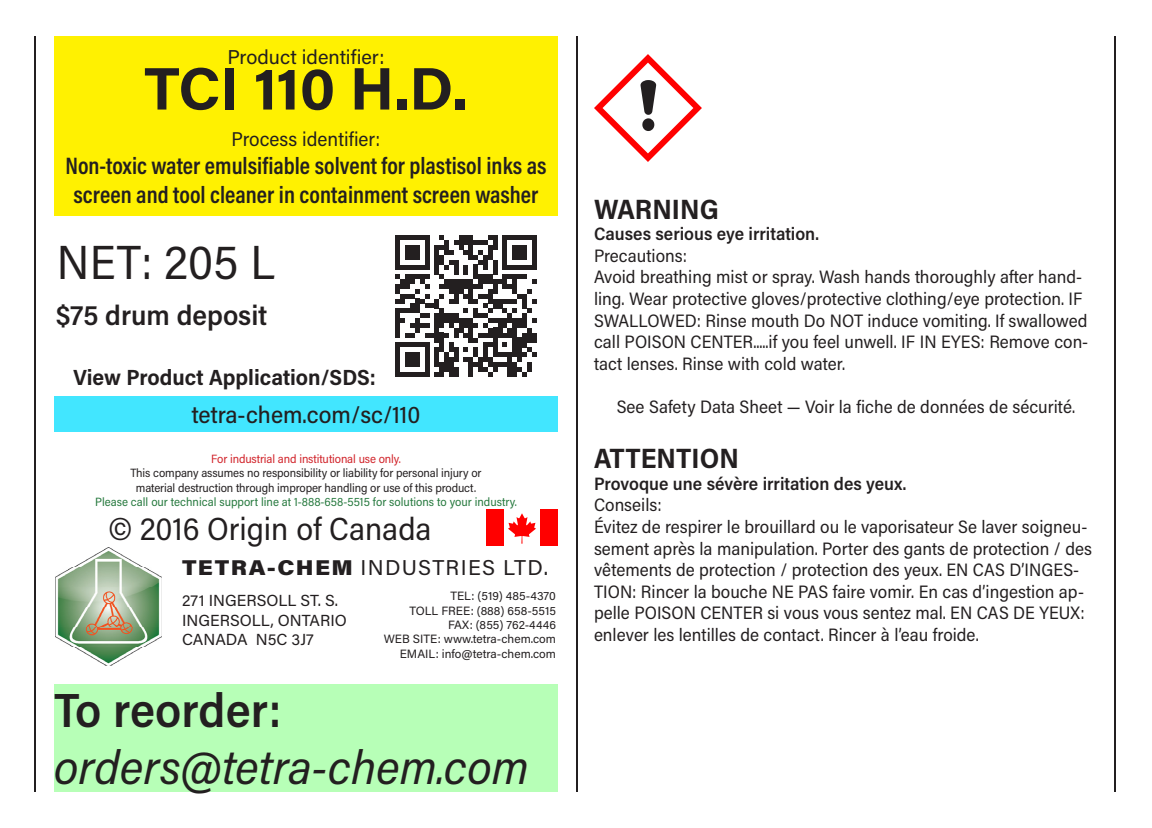
<style>
.page{position:relative;width:1152px;height:828px;background:#fff}
.page>*{position:absolute;margin:0;border:0;box-sizing:border-box;transform-origin:0 0}
.LABEL_-_Product_Iden{font:700 60px "Acumin Pro";letter-spacing:-.015em;color:#231f20}
.t1{font:italic 48px/57.6px "Acumin Pro Semi Cond";color:#231f20}
.t2{font:48px "Acumin Pro Semi Cond";letter-spacing:.005em;color:#231f20}
.t3{font:32px "Acumin Pro Semi Cond";color:#231f20}
.LABEL_-_Signal_Word{font:700 28px "Acumin Pro Semi Cond";letter-spacing:.005em;color:#231f20}
.t4{font:600 28px "Acumin Pro Semi Cond";color:#231f20}
.SDS_-_Process_Identi{font:600 24px/28.8px "Acumin Pro Cond";color:#231f20;text-align:center}
.t5{font:500 24px "Acumin Pro Semi Cond";color:#231f20}
.t6{font:700 22px "Acumin Pro Semi Cond";color:#231f20}
.t7{font:21.4px "Acumin Pro";letter-spacing:.065em;color:#231f20}
.LABEL_-_Product_Iden-2{font:20px "Acumin Pro";color:#231f20}
.t8{font:20px "Acumin Pro Semi Cond";color:#231f20}
.LABEL_-_Precautionar{font:18px/21.6px "Acumin Pro Semi Cond";color:#231f20}
.LABEL_-_Hazard_State{font:600 18px "Acumin Pro Semi Cond";color:#231f20}
.t9{font:16px "Acumin Pro";color:#231f20}
.t10{font:12px/14.4px "Acumin Pro Semi Cond";letter-spacing:-.01em;color:#231f20;text-align:center}
.t11{font:12px "Acumin Pro";color:#231f20}
.t12{font:12px "Acumin Pro Semi Cond";color:#26793e}
.t13{font:12px "Acumin Pro Semi Cond";letter-spacing:-.01em;color:#d1232a}
.s1{font-weight:900}
.s2{font-weight:600;font-style:normal}
</style>
<div class="page">
<div style="left:54px;top:396px;width:504px;height:36px;background:#42e6ff"></div>
<hr style="left:576px;top:36px;width:2px;height:756px;background:#231f20">
<hr style="left:34px;top:36px;width:2px;height:756px;background:#231f20">
<div style="left:54px;top:36px;width:504px;height:180px;background:#fff101"></div>
<img style="left:56px;top:548px;width:106px;height:117px">
<hr style="left:1114px;top:36px;width:2px;height:756px;background:#231f20">
<div style="left:486px;top:510px;width:72px;height:36px;background:#f00"></div>
<div style="left:504px;top:510px;width:36px;height:36px;background:#fff"></div>
<svg style="left:508px;top:513px;width:28px;height:31px"></svg>
<svg style="left:395px;top:235px;width:142px;height:142px"></svg>
<svg style="left:594px;top:54px;width:108px;height:108px"></svg>
<div style="left:54px;top:684px;width:504px;height:108px;background:#b7ffb7"></div>
<p class="LABEL_-_Product_Iden-2" style="left:227px;top:43px;width:159px">Product identifier:</p>
<p class="LABEL_-_Product_Iden" style="left:144px;top:46px;width:325px">TCI 110 H.D.</p>
<p class="t8" style="left:232px;top:125px;width:150px">Process identifier:</p>
<p class="SDS_-_Process_Identi" style="left:65px;top:151px;width:483px">Non-toxic water emulsifiable solvent for plastisol inks as screen and tool cleaner in containment screen washer</p>
<p class="t2" style="left:57px;top:229px;width:220px">NET: 205 L</p>
<p class="t4" style="left:56px;top:296px;width:213px">$75 drum deposit</p>
<p class="t6" style="left:73px;top:362px;width:304px">View Product Application/SDS:</p>
<p class="t5" style="left:192px;top:398px;width:230px">tetra-chem.com/sc/110</p>
<p class="t13" style="left:211px;top:450px;width:191px">For industrial and institutional use only.</p>
<p class="t10" style="left:130px;top:465px;width:353px">This company assumes no responsibility or liability for personal injury or material destruction through improper handling or use of this product.</p>
<p class="t12" style="left:95px;top:494px;width:423px">Please call our technical support line at 1-888-658-5515 for solutions to your industry.</p>
<p class="t3" style="left:108px;top:507px;width:325px">© 2016 Origin of Canada</p>
<p class="t7" style="left:182px;top:553px;width:368px"><span class="s1">TETRA-CHEM</span> INDUSTRIES LTD.</p>
<p class="t11" style="left:450px;top:588px;width:107px">TEL: (519) 485-4370</p>
<p class="t11" style="left:409px;top:602px;width:148px">TOLL FREE: (888) 658-5515</p>
<p class="t11" style="left:448px;top:617px;width:109px">FAX: (855) 762-4446</p>
<p class="t11" style="left:384px;top:631px;width:174px">WEB SITE: www.tetra-chem.com</p>
<p class="t11" style="left:400px;top:645px;width:158px">EMAIL: info@tetra-chem.com</p>
<p class="t9" style="left:182px;top:590px;width:158px">271 INGERSOLL ST. S.</p>
<p class="t9" style="left:182px;top:609px;width:166px">INGERSOLL, ONTARIO</p>
<p class="t9" style="left:182px;top:628px;width:133px">CANADA N5C 3J7</p>
<p class="t1" style="left:54px;top:679px;width:477px"><span class="s2">To reorder: </span>orders@tetra-chem.com</p>
<p class="LABEL_-_Signal_Word" style="left:594px;top:189px;width:127px">WARNING</p>
<p class="LABEL_-_Hazard_State" style="left:594px;top:221px;width:226px">Causes serious eye irritation.</p>
<p class="LABEL_-_Precautionar" style="left:594px;top:244px;width:95px">Precautions:</p>
<p class="LABEL_-_Precautionar" style="left:594px;top:266px;width:496px">Avoid breathing mist or spray. Wash hands thoroughly after hand&shy;ling. Wear protective gloves/protective clothing/eye protection. IF SWALLOWED: Rinse mouth Do NOT induce vomiting. If swallowed call POISON CENTER.....if you feel unwell. IF IN EYES: Remove con&shy;tact lenses. Rinse with cold water.</p>
<p class="LABEL_-_Precautionar" style="left:617px;top:395px;width:460px">See Safety Data Sheet — Voir la fiche de données de sécurité.</p>
<p class="LABEL_-_Signal_Word" style="left:594px;top:439px;width:146px">ATTENTION</p>
<p class="LABEL_-_Hazard_State" style="left:594px;top:471px;width:314px">Provoque une sévère irritation des yeux.</p>
<p class="LABEL_-_Precautionar" style="left:594px;top:494px;width:69px">Conseils:</p>
<p class="LABEL_-_Precautionar" style="left:594px;top:515px;width:500px">Évitez de respirer le brouillard ou le vaporisateur Se laver soigneu&shy;sement après la manipulation. Porter des gants de protection / des vêtements de protection / protection des yeux. EN CAS D’INGES-TION: Rincer la bouche NE PAS faire vomir. En cas d’ingestion ap&shy;pelle POISON CENTER si vous vous sentez mal. EN CAS DE YEUX: enlever les lentilles de contact. Rincer à l’eau froide.</p>
</div>
